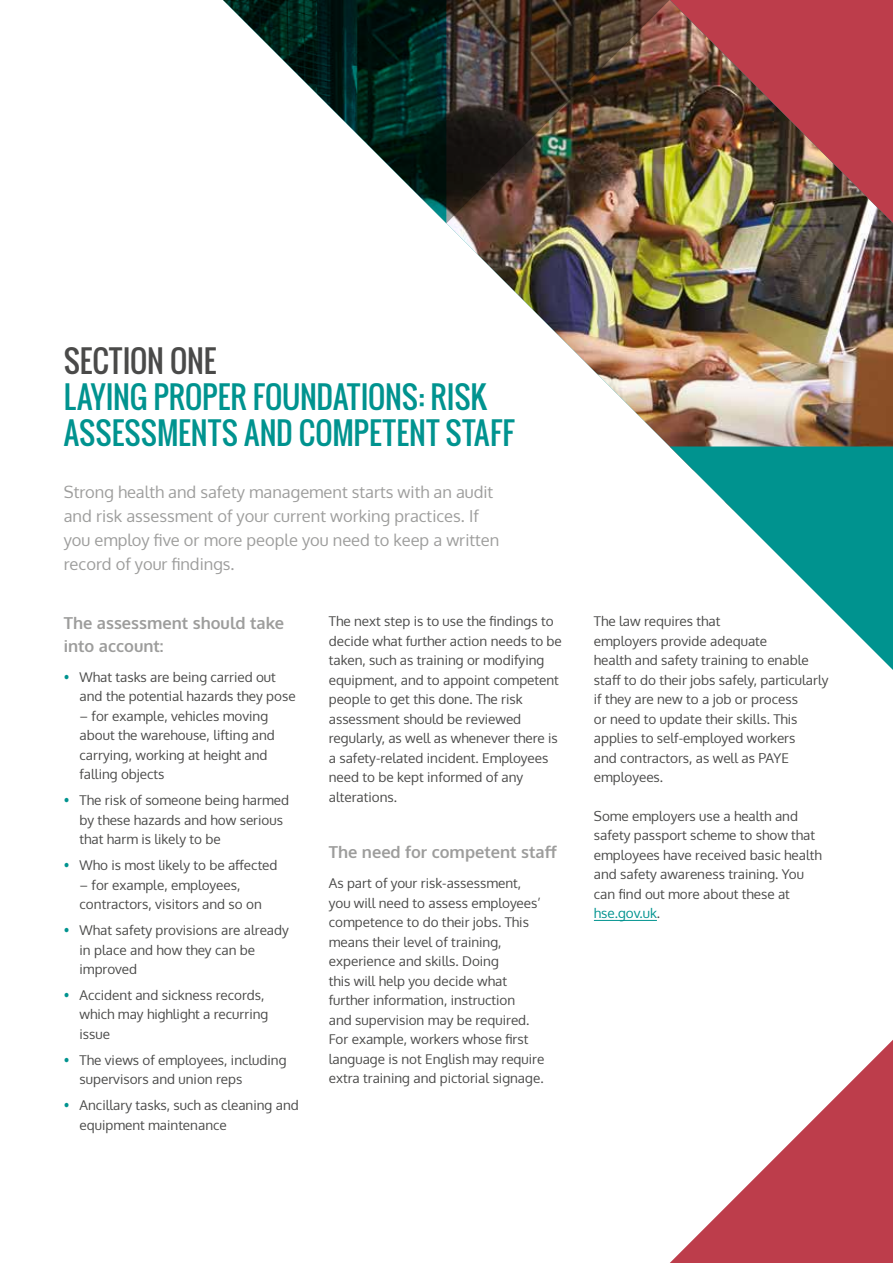
<style>
.page{position:relative;width:893px;height:1263px;background:#fff}
.page>*{position:absolute;margin:0;border:0;box-sizing:border-box;transform-origin:0 0}
.t1{font:30px/36px "Oswald";color:#00938f}
.t2{font:30px "Oswald";letter-spacing:-.005em;color:#4a4a49}
.t3{font:16.5px/24px "Oxygen";color:#9d9d9c}
.t4{font:700 16.5px/22.5px "Oxygen";color:#9d9d9c}
.t5{font:13.5px/19.5px "Oxygen";color:#4a4a49}
.s1{color:#00938f}
</style>
<div class="page">
<img style="left:446px;top:223px;width:447px;height:224px">
<hr style="left:594px;top:920px;width:63px;height:1px;background:#00938f">
<img style="left:670px;top:0;width:223px;height:223px">
<svg style="left:670px;top:446px;width:223px;height:224px;fill:#05938f"></svg>
<img style="left:446px;top:0;width:224px;height:223px">
<svg style="left:223px;top:0;width:223px;height:223px"></svg>
<svg style="left:670px;top:1040px;width:223px;height:223px"></svg>
<h1 class="t2" style="left:64px;top:338px;width:154px">SECTION ONE</h1>
<h1 class="t1" style="left:64px;top:379px;width:452px">LAYING PROPER FOUNDATIONS: RISK<br>ASSESSMENTS AND COMPETENT STAFF</h1>
<p class="t3" style="left:64px;top:480px;width:437px">Strong health and safety management starts with an audit and risk assessment of your current working practices. If you employ five or more people you need to keep a written record of your findings.</p>
<p class="t4" style="left:64px;top:612px;width:222px">The assessment should take into account:</p>
<p class="t5" style="left:80px;top:667px;width:218px;text-indent:-16px"><span class="s1">•</span> What tasks are being carried out and the potential hazards they pose</p>
<p class="t5" style="left:80px;top:706px;width:197px">– for example, vehicles moving about the warehouse, lifting and carrying, working at height and falling objects</p>
<p class="t5" style="left:80px;top:791px;width:211px;text-indent:-16px"><span class="s1">•</span> The risk of someone being harmed by these hazards and how serious that harm is likely to be</p>
<p class="t5" style="left:64px;top:856px;width:215px"><span class="s1">•</span> Who is most likely to be affected</p>
<p class="t5" style="left:80px;top:875px;width:184px">– for example, employees, contractors, visitors and so on</p>
<p class="t5" style="left:80px;top:920px;width:211px;text-indent:-16px"><span class="s1">•</span> What safety provisions are already in place and how they can be improved</p>
<p class="t5" style="left:80px;top:985px;width:190px;text-indent:-16px"><span class="s1">•</span> Accident and sickness records, which may highlight a recurring issue</p>
<p class="t5" style="left:80px;top:1050px;width:208px;text-indent:-16px"><span class="s1">•</span> The views of employees, including supervisors and union reps</p>
<p class="t5" style="left:80px;top:1095px;width:221px;text-indent:-16px"><span class="s1">•</span> Ancillary tasks, such as cleaning and equipment maintenance</p>
<p class="t5" style="left:329px;top:611px;width:235px">The next step is to use the findings to decide what further action needs to be taken, such as training or modifying equipment, and to appoint competent people to get this done. The risk assessment should be reviewed regularly, as well as whenever there is a safety-related incident. Employees need to be kept informed of any alterations.</p>
<p class="t4" style="left:329px;top:841px;width:230px">The need for competent staff</p>
<p class="t5" style="left:329px;top:874px;width:217px">As part of your risk-assessment, you will need to assess employees’ competence to do their jobs. This means their level of training, experience and skills. Doing<br>this will help you decide what further information, instruction<br>and supervision may be required.<br>For example, workers whose first language is not English may require extra training and pictorial signage.</p>
<p class="t5" style="left:594px;top:612px;width:236px">The law requires that<br>employers provide adequate<br>health and safety training to enable staff to do their jobs safely, particularly if they are new to a job or process<br>or need to update their skills. This applies to self-employed workers<br>and contractors, as well as PAYE employees.</p>
<p class="t5" style="left:594px;top:806px;width:229px">Some employers use a health and safety passport scheme to show that employees have received basic health and safety awareness training. You can find out more about these at <span class="s1">hse.gov.uk</span>.</p>
</div>
